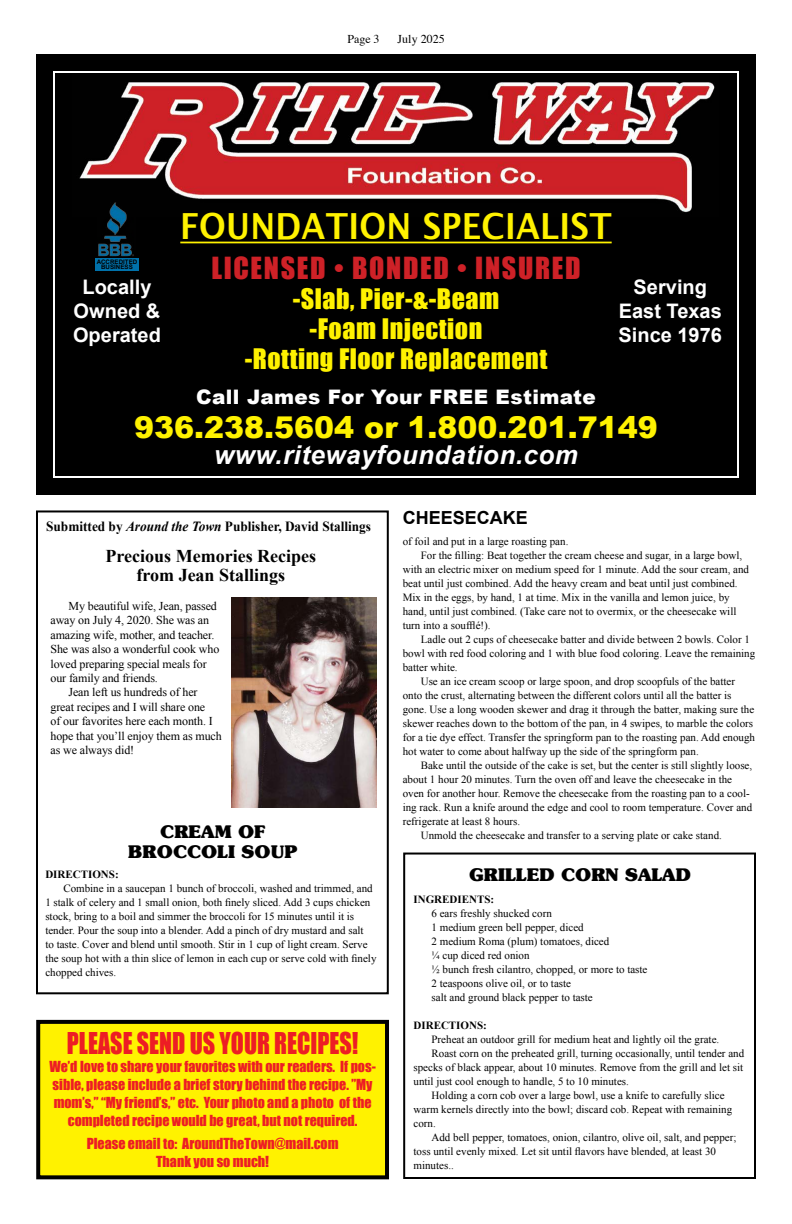
<style>
.page{position:relative;width:792px;height:1224px;background:#fff}
.page>*{position:absolute;margin:0;border:0;box-sizing:border-box;transform-origin:0 0}
.t1{font:700 36px "Lucida Grande";letter-spacing:.01em;color:#fff200;scale:.9 1}
.t2{font:900 30px "Arial";color:#fff200}
.t3{font:28px "Impact";letter-spacing:.06em;color:#ce2127}
.t4{font:27.6px "Impact";color:#ed1d24;scale:.87 1}
.t5{font:26px/30px "Impact";letter-spacing:.02em;color:#fff200;text-align:center}
.t6{font:italic 700 26px "Arial";letter-spacing:.02em;color:#fff}
.t7{font:700 20px/24px "Arial";color:#fff;text-align:center}
.t8{font:900 20px "Arial";letter-spacing:.02em;color:#fff}
.t9{font:700 18px/19px "Times New Roman";color:#000;text-align:center}
.t10{font:900 18px/20px "Subway";color:#000;text-align:center}
.t11{font:700 18px "Arial";color:#000}
.t12{font:14px/18px "Impact";color:#ed1d24;text-align:center}
.t13{font:700 14px "Times New Roman";color:#000;scale:.95 1}
.t14{font:12px "Times New Roman";letter-spacing:-.01em;color:#000}
.t15{font:12px "Times";color:#000}
.t16{font:11px/14px "Times New Roman";color:#000}
.t17{font:700 11px "Times New Roman";color:#000}
.t18{font:700 6.2px/5.5px "Arial";color:#000;text-align:center}
.s1{font-style:italic}
</style>
<div class="page">
<div style="left:36px;top:510px;width:353px;height:484px;border:2px solid #000"></div>
<div style="left:403px;top:853px;width:353px;height:326px;border:2px solid #000"></div>
<img style="left:232px;top:598px;width:145px;height:210px">
<div style="left:36px;top:54px;width:720px;height:441px;background:#000"></div>
<div style="left:53px;top:71px;width:686px;height:407px;border:2px solid #fff"></div>
<img style="left:79px;top:82px;width:636px;height:131px">
<img style="left:97px;top:201px;width:38px;height:56px">
<div style="left:95px;top:258px;width:44px;height:13px;background:#0071aa"></div>
<hr style="left:180px;top:242px;width:432px;height:1px;background:#fff200">
<div style="left:38px;top:1022px;width:349px;height:155px;background:#fff200"></div>
<div style="left:36px;top:1020px;width:353px;height:159px;border:4px solid #000"></div>
<p class="t15" style="left:347px;top:28px;width:34px">Page 3</p>
<p class="t15" style="left:398px;top:28px;width:49px">July 2025</p>
<h1 class="t1" style="left:180px;top:197px;width:481px">FOUNDATION SPECIALIST</h1>
<h3 class="t3" style="left:211px;top:247px;width:371px">LICENSED • BONDED • INSURED</h3>
<h3 class="t5" style="left:245px;top:284px;width:304px">-Slab, Pier-&amp;-Beam<br>-Foam Injection<br>-Rotting Floor Replacement</h3>
<h3 class="t8" style="left:196px;top:383px;width:401px">Call James For Your FREE Estimate</h3>
<h2 class="t2" style="left:134px;top:406px;width:525px">936.238.5604 or 1.800.201.7149</h2>
<h3 class="t6" style="left:214px;top:438px;width:366px">www.ritewayfoundation.com</h3>
<p class="t18" style="left:97px;top:259px;width:42px">ACCREDITED<br>BUSINESS</p>
<h3 class="t7" style="left:73px;top:276px;width:89px">Locally<br>Owned &amp;<br>Operated</h3>
<h3 class="t7" style="left:619px;top:276px;width:105px">Serving<br>East Texas<br>Since 1976</h3>
<p class="t13" style="left:46px;top:517px;width:344px">Submitted by <span class="s1">Around the Town</span> Publisher, David Stallings</p>
<h3 class="t9" style="left:106px;top:546px;width:212px">Precious Memories Recipes from Jean Stallings</h3>
<p class="t14" style="left:69px;top:598px;width:150px">My beautiful wife, Jean, passed</p>
<p class="t14" style="left:51px;top:612px;width:160px">away on July 4, 2020. She was an</p>
<p class="t14" style="left:51px;top:627px;width:165px">amazing wife, mother, and teacher.</p>
<p class="t14" style="left:51px;top:641px;width:170px">She was also a wonderful cook who</p>
<p class="t14" style="left:51px;top:655px;width:158px">loved preparing special meals for</p>
<p class="t14" style="left:51px;top:670px;width:109px">our family and friends.</p>
<p class="t14" style="left:69px;top:684px;width:131px">Jean left us hundreds of her</p>
<p class="t14" style="left:51px;top:699px;width:156px">great recipes and I will share one</p>
<p class="t14" style="left:51px;top:713px;width:164px">of our favorites here each month. I</p>
<p class="t14" style="left:51px;top:727px;width:173px">hope that you’ll enjoy them as much</p>
<p class="t14" style="left:51px;top:742px;width:85px">as we always did!</p>
<h3 class="t10" style="left:128px;top:822px;width:170px">CREAM OF<br>BROCCOLI SOUP</h3>
<h3 class="t11" style="left:403px;top:505px;width:127px">CHEESECAKE</h3>
<p class="t16" style="left:403px;top:534px;width:167px">of foil and put in a large roasting pan.</p>
<p class="t16" style="left:421px;top:548px;width:323px">For the filling: Beat together the cream cheese and sugar, in a large bowl,</p>
<p class="t16" style="left:403px;top:562px;width:348px">with an electric mixer on medium speed for 1 minute. Add the sour cream, and</p>
<p class="t16" style="left:403px;top:576px;width:336px">beat until just combined. Add the heavy cream and beat until just combined.</p>
<p class="t16" style="left:403px;top:590px;width:328px">Mix in the eggs, by hand, 1 at time. Mix in the vanilla and lemon juice, by</p>
<p class="t16" style="left:403px;top:604px;width:335px">hand, until just combined. (Take care not to overmix, or the cheesecake will</p>
<p class="t16" style="left:403px;top:618px;width:89px">turn into a soufflé!).</p>
<p class="t16" style="left:421px;top:632px;width:331px">Ladle out 2 cups of cheesecake batter and divide between 2 bowls. Color 1</p>
<p class="t16" style="left:403px;top:646px;width:354px">bowl with red food coloring and 1 with blue food coloring. Leave the remaining</p>
<p class="t16" style="left:403px;top:660px;width:56px">batter white.</p>
<p class="t16" style="left:421px;top:674px;width:316px">Use an ice cream scoop or large spoon, and drop scoopfuls of the batter</p>
<p class="t16" style="left:403px;top:688px;width:330px">onto the crust, alternating between the different colors until all the batter is</p>
<p class="t16" style="left:403px;top:702px;width:353px">gone. Use a long wooden skewer and drag it through the batter, making sure the</p>
<p class="t16" style="left:403px;top:716px;width:352px">skewer reaches down to the bottom of the pan, in 4 swipes, to marble the colors</p>
<p class="t16" style="left:403px;top:730px;width:354px">for a tie dye effect. Transfer the springform pan to the roasting pan. Add enough</p>
<p class="t16" style="left:403px;top:744px;width:298px">hot water to come about halfway up the side of the springform pan.</p>
<p class="t16" style="left:421px;top:758px;width:333px">Bake until the outside of the cake is set, but the center is still slightly loose,</p>
<p class="t16" style="left:403px;top:772px;width:331px">about 1 hour 20 minutes. Turn the oven off and leave the cheesecake in the</p>
<p class="t16" style="left:403px;top:786px;width:348px">oven for another hour. Remove the cheesecake from the roasting pan to a cool-</p>
<p class="t16" style="left:403px;top:800px;width:351px">ing rack. Run a knife around the edge and cool to room temperature. Cover and</p>
<p class="t16" style="left:403px;top:814px;width:119px">refrigerate at least 8 hours.</p>
<p class="t16" style="left:421px;top:828px;width:303px">Unmold the cheesecake and transfer to a serving plate or cake stand.</p>
<h3 class="t10" style="left:469px;top:864px;width:223px">GRILLED CORN SALAD</h3>
<p class="t17" style="left:45px;top:866px;width:75px">DIRECTIONS:</p>
<p class="t16" style="left:45px;top:881px;width:333px;text-indent:18px">Combine in a saucepan 1 bunch of broccoli, washed and trimmed, and 1 stalk of celery and 1 small onion, both finely sliced. Add 3 cups chicken stock, bring to a boil and simmer the broccoli for 15 minutes until it is tender. Pour the soup into a blender. Add a pinch of dry mustard and salt<br>to taste. Cover and blend until smooth. Stir in 1 cup of light cream. Serve the soup hot with a thin slice of lemon in each cup or serve cold with finely chopped chives.</p>
<p class="t17" style="left:414px;top:892px;width:82px">INGREDIENTS:</p>
<p class="t16" style="left:432px;top:906px;width:217px">6 ears freshly shucked corn<br>1 medium green bell pepper, diced<br>2 medium Roma (plum) tomatoes, diced<br>¼ cup diced red onion<br>½ bunch fresh cilantro, chopped, or more to taste 2 teaspoons olive oil, or to taste<br>salt and ground black pepper to taste</p>
<p class="t17" style="left:414px;top:1018px;width:75px">DIRECTIONS:</p>
<p class="t16" style="left:432px;top:1032px;width:289px">Preheat an outdoor grill for medium heat and lightly oil the grate.</p>
<p class="t16" style="left:432px;top:1046px;width:314px">Roast corn on the preheated grill, turning occasionally, until tender and</p>
<p class="t16" style="left:414px;top:1060px;width:331px">specks of black appear, about 10 minutes. Remove from the grill and let sit</p>
<p class="t16" style="left:414px;top:1074px;width:217px">until just cool enough to handle, 5 to 10 minutes.</p>
<p class="t16" style="left:432px;top:1088px;width:295px">Holding a corn cob over a large bowl, use a knife to carefully slice</p>
<p class="t16" style="left:414px;top:1102px;width:320px">warm kernels directly into the bowl; discard cob. Repeat with remaining</p>
<p class="t16" style="left:414px;top:1116px;width:24px">corn.</p>
<p class="t16" style="left:432px;top:1130px;width:307px">Add bell pepper, tomatoes, onion, cilantro, olive oil, salt, and pepper;</p>
<p class="t16" style="left:414px;top:1144px;width:304px">toss until evenly mixed. Let sit until flavors have blended, at least 30</p>
<p class="t16" style="left:414px;top:1158px;width:42px">minutes..</p>
<h3 class="t4" style="left:67px;top:1022px;width:336px">PLEASE SEND US YOUR RECIPES!</h3>
<p class="t12" style="left:49px;top:1057px;width:328px">We’d love to share your favorites with our readers. If pos&shy;sible, please include a brief story behind the recipe. ”My mom’s,” “My friend’s,” etc. Your photo and a photo of the completed recipe would be great, but not required.</p>
<p class="t12" style="left:87px;top:1134px;width:253px">Please email to: AroundTheTown@mail.com<br>Thank you so much!</p>
</div>
